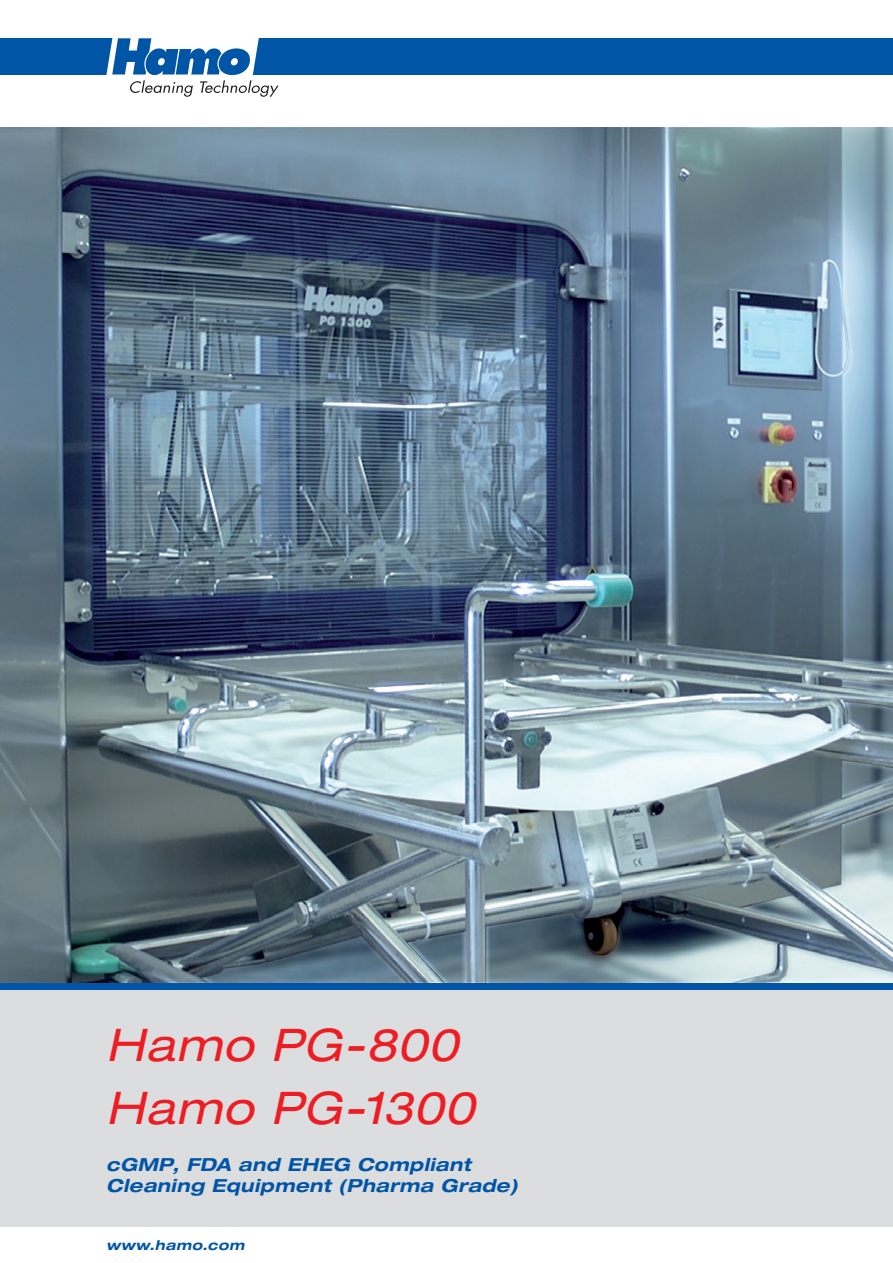
<style>
.page{position:relative;width:893px;height:1263px;background:#fff}
.page>*{position:absolute;margin:0;border:0;box-sizing:border-box;transform-origin:0 0}
.t1{font:italic expanded 45px/63px "Helvetica Neue";letter-spacing:.02em;color:#ee1d23}
.t2{font:italic 700 expanded 18px/21.6px "Helvetica Neue";letter-spacing:.025em;color:#0155a7}
.t3{font:italic 700 expanded 13.5px "Helvetica Neue";letter-spacing:.035em;color:#0155a7}
</style>
<div class="page">
<div style="left:0;top:38px;width:893px;height:36px;background:#0155a7"></div>
<svg style="left:105px;top:38px;width:174px;height:59px"></svg>
<div style="left:0;top:982px;width:893px;height:9px;background:#0155a7"></div>
<div style="left:0;top:991px;width:893px;height:236px;background:#dcdddf"></div>
<img style="left:0;top:128px;width:893px;height:854px">
<h1 class="t1" style="left:106px;top:1012px;width:370px">Hamo PG-800<br>Hamo PG-1300</h1>
<p class="t2" style="left:106px;top:1153px;width:413px">cGMP, FDA and EHEG Compliant<br>Cleaning Equipment (Pharma Grade)</p>
<p class="t3" style="left:106px;top:1237px;width:140px">www.hamo.com</p>
</div>
